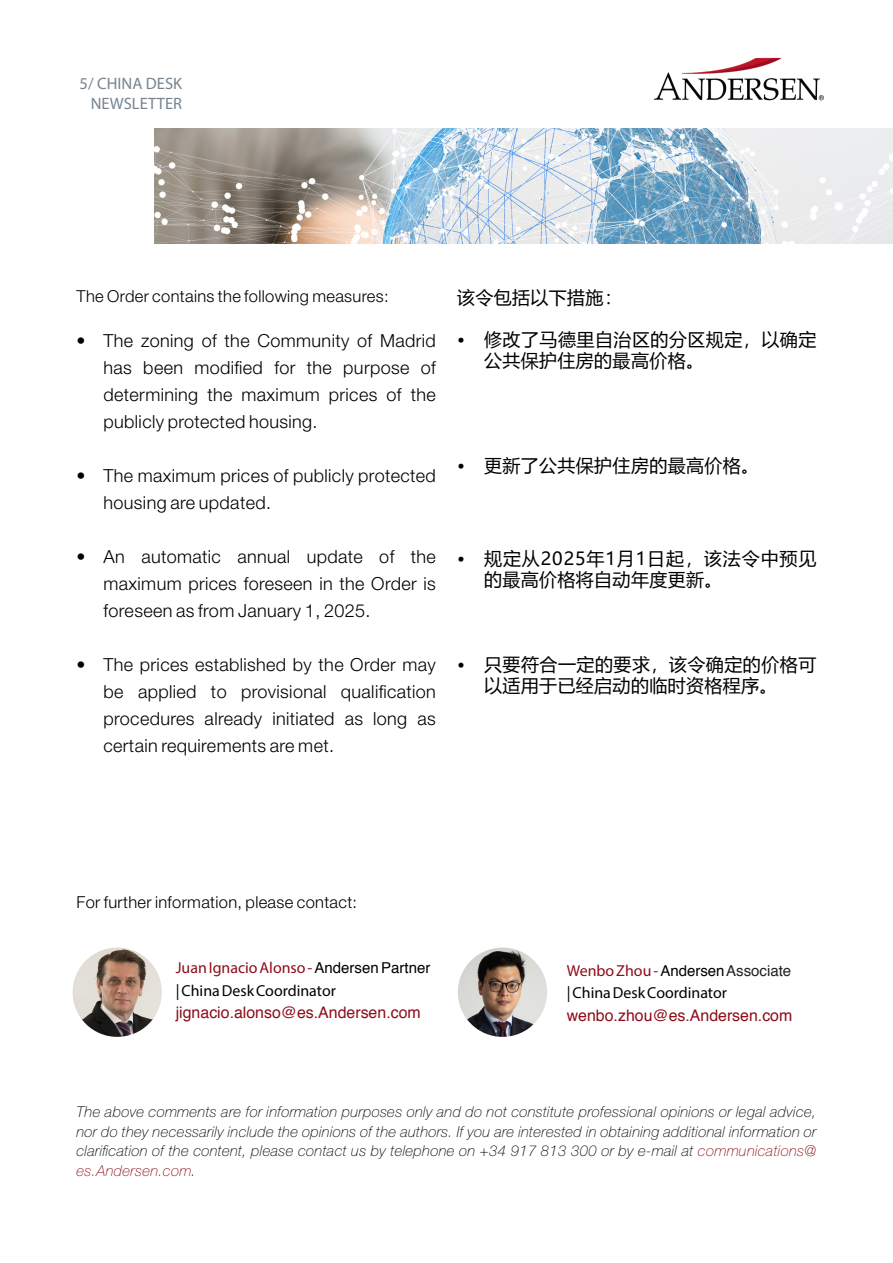
<style>
.page{position:relative;width:893px;height:1263px;background:#fff}
.page>*{position:absolute;margin:0;border:0;box-sizing:border-box;transform-origin:0 0}
.t1{font:300 18px/27px "Helvetica Neue LT Pro";letter-spacing:.02em;color:#000;text-align:justify}
.Estilo_de_párrafo_1{font:18px/21px "Microsoft Ya Hei UI";letter-spacing:.02em;color:#000}
.Estilo_de_párrafo_1-2{font:18px/21px "Microsoft Ya Hei UI";letter-spacing:.05em;color:#000}
.Estilo_de_párrafo_1-3{font:300 16.5px "Helvetica Neue LT Pro";letter-spacing:.02em;color:#000}
.t2{font:16.5px/19.8px "Myriad Pro";color:#76848f;text-align:right}
.Estilo_de_párrafo_1-4{font:15.9px "Myriad Pro";color:#8d0c18}
.Estilo_de_párrafo_1-5{font:15.9px "Helvetica";color:#8d0c18}
.Estilo_de_párrafo_1-6{font:15.9px "Myriad Pro";color:#000}
.Estilo_de_párrafo_1-7{font:italic 100 15px/19.5px "Helvetica Neue LT Pro";letter-spacing:.02em;color:#000;text-align:justify}
.s1{font-family:"Helvetica";font-size:15px;color:#000}
.s2{font-family:"Helvetica";font-size:15px;color:#231f20}
.s3{color:#8d0c18}
</style>
<div class="page">
<img style="left:654px;top:57px;width:170px;height:44px">
<img style="left:154px;top:129px;width:739px;height:114px">
<img style="left:73px;top:947px;width:89px;height:90px;border-radius:45px">
<img style="left:458px;top:947px;width:89px;height:90px;border-radius:45px">
<p class="t2" style="left:80px;top:73px;width:104px">5/ CHINA DESK<br>NEWSLETTER</p>
<p class="Estilo_de_párrafo_1-3" style="left:77px;top:286px;width:314px">The Order contains the following measures:</p>
<p class="t1" style="left:104px;top:327px;width:334px;text-indent:-27px">• The zoning of the Community of Madrid has been modified for the purpose of determining the maximum prices of the publicly protected housing.</p>
<p class="t1" style="left:104px;top:462px;width:334px;text-indent:-27px">• The maximum prices of publicly protected housing are updated.</p>
<p class="t1" style="left:104px;top:543px;width:334px;text-indent:-27px">• An automatic annual update of the maximum prices foreseen in the Order is foreseen as from January 1, 2025.</p>
<p class="t1" style="left:104px;top:651px;width:334px;text-indent:-27px">• The prices established by the Order may be applied to provisional qualification procedures already initiated as long as certain requirements are met.</p>
<p class="Estilo_de_párrafo_1" style="left:457px;top:286px;width:166px">该令包括以下措施：</p>
<p class="Estilo_de_párrafo_1" style="left:484px;top:328px;width:334px;text-indent:-27px">• 修改了马德里自治区的分区规定，以确定公共保护住房的最高价格。</p>
<p class="Estilo_de_párrafo_1" style="left:457px;top:454px;width:304px">• 更新了公共保护住房的最高价格。</p>
<p class="Estilo_de_párrafo_1-2" style="left:484px;top:547px;width:334px;text-indent:-27px">• 规定从2025年1月1日起，该法令中预见的最高价格将自动年度更新。</p>
<p class="Estilo_de_párrafo_1" style="left:484px;top:653px;width:334px;text-indent:-27px">• 只要符合一定的要求，该令确定的价格可以适用于已经启动的临时资格程序。</p>
<p class="Estilo_de_párrafo_1-3" style="left:77px;top:892px;width:282px">For further information, please contact:</p>
<p class="Estilo_de_párrafo_1-4" style="left:176px;top:958px;width:256px">Juan Ignacio Alonso - <span class="s1">Andersen Partner</span></p>
<p class="Estilo_de_párrafo_1-6" style="left:176px;top:980px;width:162px">| China Desk Coordinator</p>
<p class="Estilo_de_párrafo_1-5" style="left:176px;top:1000px;width:247px">jignacio.alonso@es.Andersen.com</p>
<p class="Estilo_de_párrafo_1-4" style="left:567px;top:960px;width:226px">Wenbo Zhou - <span class="s1">Andersen</span> <span class="s2">Associate</span></p>
<p class="Estilo_de_párrafo_1-6" style="left:567px;top:983px;width:162px">| China Desk Coordinator</p>
<p class="Estilo_de_párrafo_1-5" style="left:567px;top:1003px;width:227px">wenbo.zhou@es.Andersen.com</p>
<p class="Estilo_de_párrafo_1-7" style="left:77px;top:1102px;width:741px">The above comments are for information purposes only and do not constitute professional opinions or legal advice, nor do they necessarily include the opinions of the authors. If you are interested in obtaining additional information or clarification of the content, please contact us by telephone on +34 917 813 300 or by e-mail at <span class="s3">communications@ es.Andersen.com</span>.</p>
</div>
